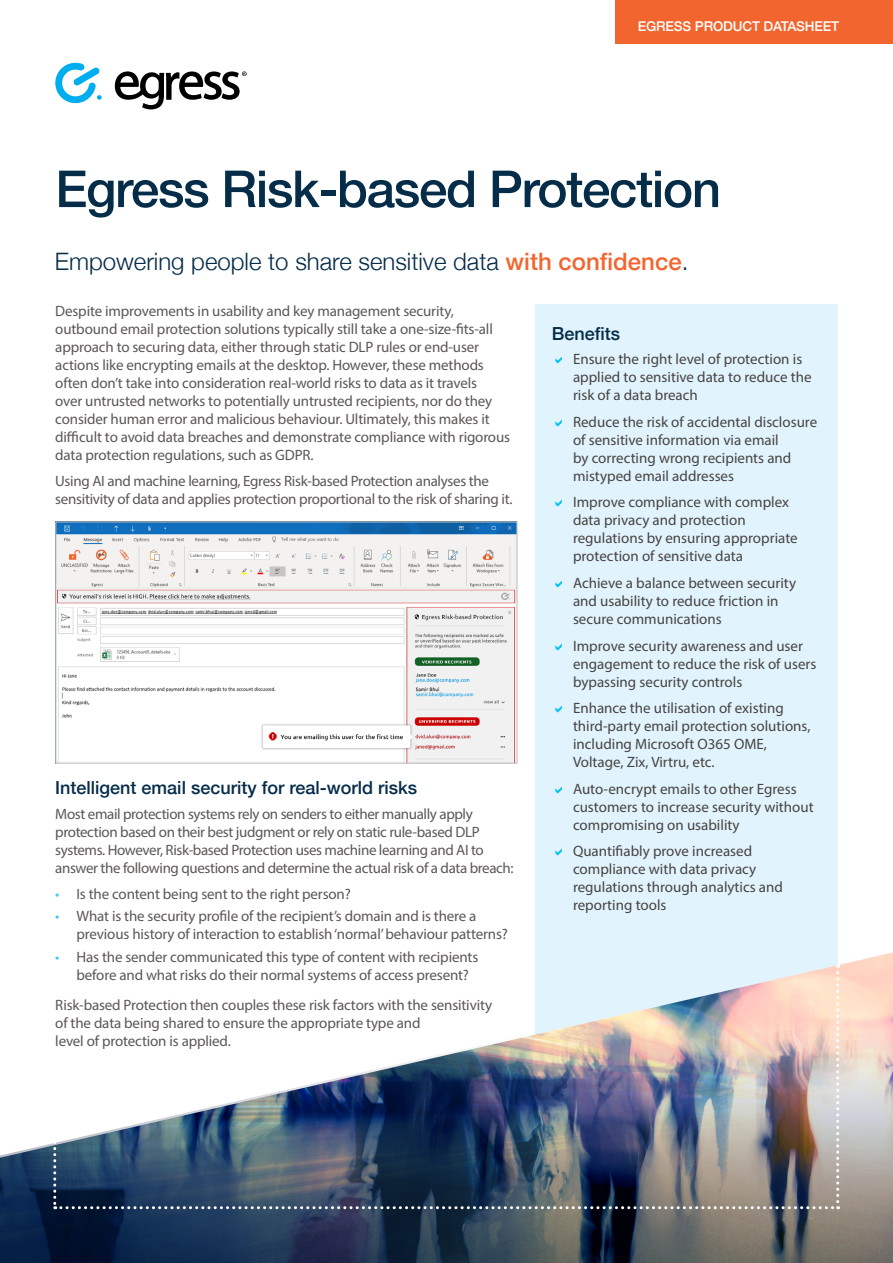
<style>
.page{position:relative;width:893px;height:1263px;background:#fff}
.page>*{position:absolute;margin:0;border:0;box-sizing:border-box;transform-origin:0 0}
.t1{font:500 51px "Helvetica Neue";letter-spacing:-.025em;color:#052c49}
.t2{font:300 24px "Helvetica Neue";color:#052c49}
.t3{font:500 18px "Helvetica Neue";color:#052c49}
.t4{font:15px/18px "Myriad Pro";letter-spacing:-.01em;color:#5c5756}
.t5{font:15px/18px "Myriad Pro";color:#484342}
.t6{font:500 13.5px "Helvetica Neue";letter-spacing:-.01em;color:#fff}
.s1{font-weight:500;color:#f2652e}
.s2{color:#44c8f5}
</style>
<div class="page">
<div style="left:535px;top:304px;width:303px;height:757px;background:#e1f4fd"></div>
<svg style="left:0;top:952px;width:893px;height:311px"></svg>
<img style="left:53px;top:965px;width:786px;height:244px">
<img style="left:57px;top:523px;width:459px;height:239px">
<div style="left:55px;top:521px;width:463px;height:243px;border:1px solid #bcbec0"></div>
<div style="left:616px;top:0;width:277px;height:43px;background:#f2652e"></div>
<svg style="left:115px;top:71px;width:132px;height:38px"></svg>
<svg style="left:55px;top:63px;width:47px;height:41px"></svg>
<p class="t6" style="left:638px;top:15px;width:203px">EGRESS PRODUCT DATASHEET</p>
<h1 class="t1" style="left:55px;top:148px;width:667px">Egress Risk-based Protection</h1>
<h2 class="t2" style="left:55px;top:242px;width:635px">Empowering people to share sensitive data <span class="s1">with confidence</span>.</h2>
<p class="t4" style="left:55px;top:301px;width:456px">Despite improvements in usability and key management security, outbound email protection solutions typically still take a one-size-fits-all approach to securing data, either through static DLP rules or end-user actions like encrypting emails at the desktop. However, these methods often don’t take into consideration real-world risks to data as it travels<br>over untrusted networks to potentially untrusted recipients, nor do they consider human error and malicious behaviour. Ultimately, this makes it difficult to avoid data breaches and demonstrate compliance with rigorous data protection regulations, such as GDPR.</p>
<p class="t4" style="left:55px;top:472px;width:459px">Using AI and machine learning, Egress Risk-based Protection analyses the sensitivity of data and applies protection proportional to the risk of sharing it.</p>
<p class="t3" style="left:55px;top:773px;width:363px">Intelligent email security for real-world risks</p>
<p class="t4" style="left:55px;top:804px;width:460px">Most email protection systems rely on senders to either manually apply protection based on their best judgment or rely on static rule-based DLP systems. However, Risk-based Protection uses machine learning and AI to answer the following questions and determine the actual risk of a data breach:</p>
<p class="t4" style="left:55px;top:885px;width:297px"><span class="s2">•</span> Is the content being sent to the right person?</p>
<p class="t4" style="left:77px;top:907px;width:433px;text-indent:-21px"><span class="s2">•</span> What is the security profile of the recipient’s domain and is there a previous history of interaction to establish ‘normal’ behaviour patterns?</p>
<p class="t4" style="left:77px;top:947px;width:403px;text-indent:-21px"><span class="s2">•</span> Has the sender communicated this type of content with recipients before and what risks do their normal systems of access present?</p>
<p class="t4" style="left:55px;top:996px;width:438px">Risk-based Protection then couples these risk factors with the sensitivity of the data being shared to ensure the appropriate type and<br>level of protection is applied.</p>
<p class="t3" style="left:552px;top:319px;width:70px">Benefits</p>
<p class="t5" style="left:573px;top:350px;width:240px">Ensure the right level of protection is applied to sensitive data to reduce the risk of a data breach</p>
<p class="t5" style="left:573px;top:413px;width:246px">Reduce the risk of accidental disclosure of sensitive information via email<br>by correcting wrong recipients and mistyped email addresses</p>
<p class="t5" style="left:573px;top:493px;width:226px">Improve compliance with complex data privacy and protection regulations by ensuring appropriate protection of sensitive data</p>
<p class="t5" style="left:573px;top:574px;width:225px">Achieve a balance between security and usability to reduce friction in secure communications</p>
<p class="t5" style="left:573px;top:636px;width:245px">Improve security awareness and user engagement to reduce the risk of users bypassing security controls</p>
<p class="t5" style="left:573px;top:699px;width:239px">Enhance the utilisation of existing third-party email protection solutions, including Microsoft O365 OME, Voltage, Zix, Virtru, etc.</p>
<p class="t5" style="left:573px;top:779px;width:242px">Auto-encrypt emails to other Egress customers to increase security without compromising on usability</p>
<p class="t5" style="left:573px;top:842px;width:211px">Quantifiably prove increased compliance with data privacy regulations through analytics and reporting tools</p>
</div>
